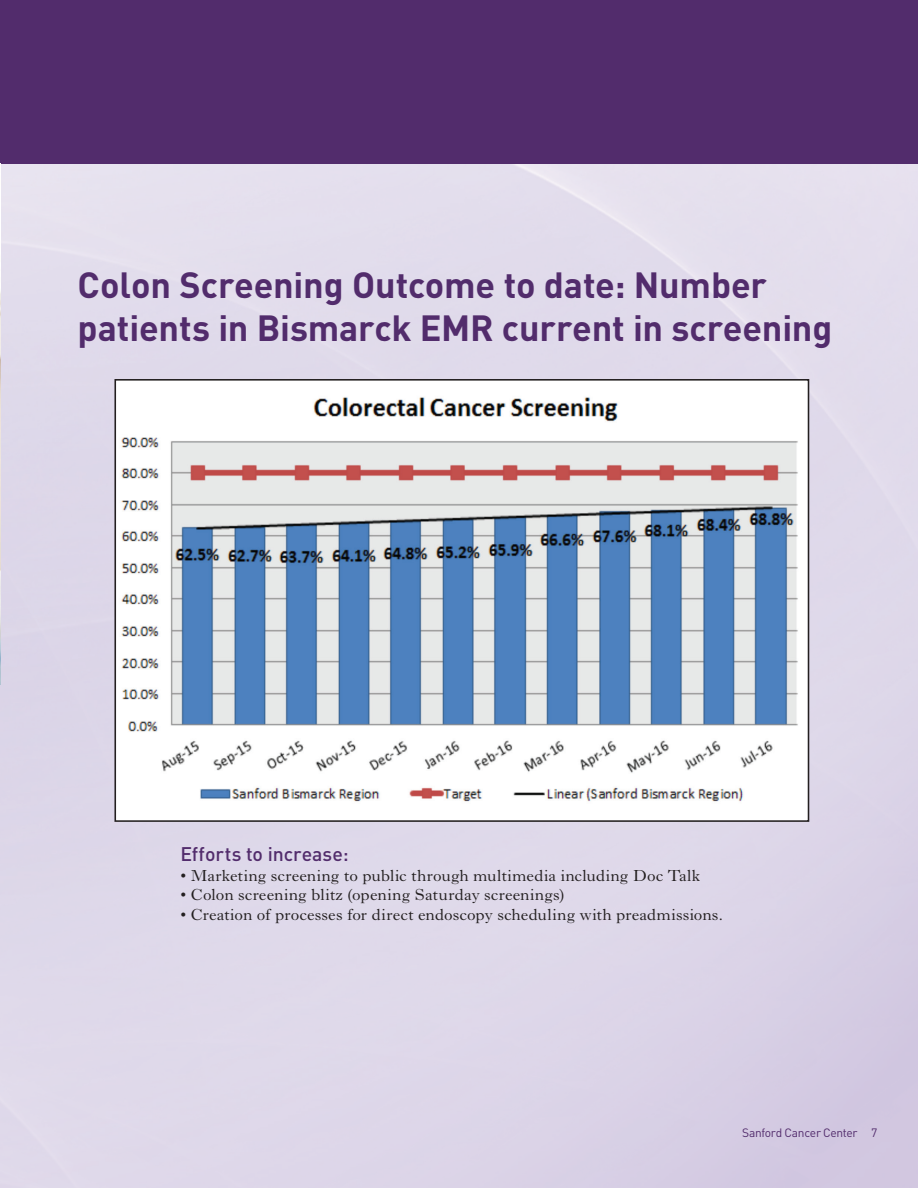
<style>
.page{position:relative;width:918px;height:1188px;background:#fff}
.page>*{position:absolute;margin:0;border:0;box-sizing:border-box;transform-origin:0 0}
.t1{font:700 36px/43.2px "DINOT";letter-spacing:-.005em;color:#522c6c}
.t2{font:500 19.5px "DINOT";color:#522c6c}
.t3{font:16.5px "Imprint MT Pro";color:#231f20}
.t4{font:12px "DINOT";letter-spacing:-.025em;color:#522c6c}
</style>
<div class="page">
<div style="left:0;top:0;width:918px;height:164px;background:#522c6c"></div>
<img style="left:119px;top:396px;width:680px;height:408px">
<div style="left:114px;top:379px;width:695px;height:443px;border:2px solid #231f20"></div>
<img style="left:0;top:164px;width:1px;height:521px">
<h1 class="t1" style="left:78px;top:262px;width:756px">Colon Screening Outcome to date: Number patients in Bismarck EMR current in screening</h1>
<p class="t2" style="left:180px;top:841px;width:170px">Efforts to increase:</p>
<p class="t3" style="left:180px;top:866px;width:522px">• Marketing screening to public through multimedia including Doc Talk</p>
<p class="t3" style="left:180px;top:886px;width:386px">• Colon screening blitz (opening Saturday screenings)</p>
<p class="t3" style="left:180px;top:906px;width:545px">• Creation of processes for direct endoscopy scheduling with preadmissions.</p>
<p class="t4" style="left:742px;top:1125px;width:137px">Sanford Cancer Center 7</p>
</div>
